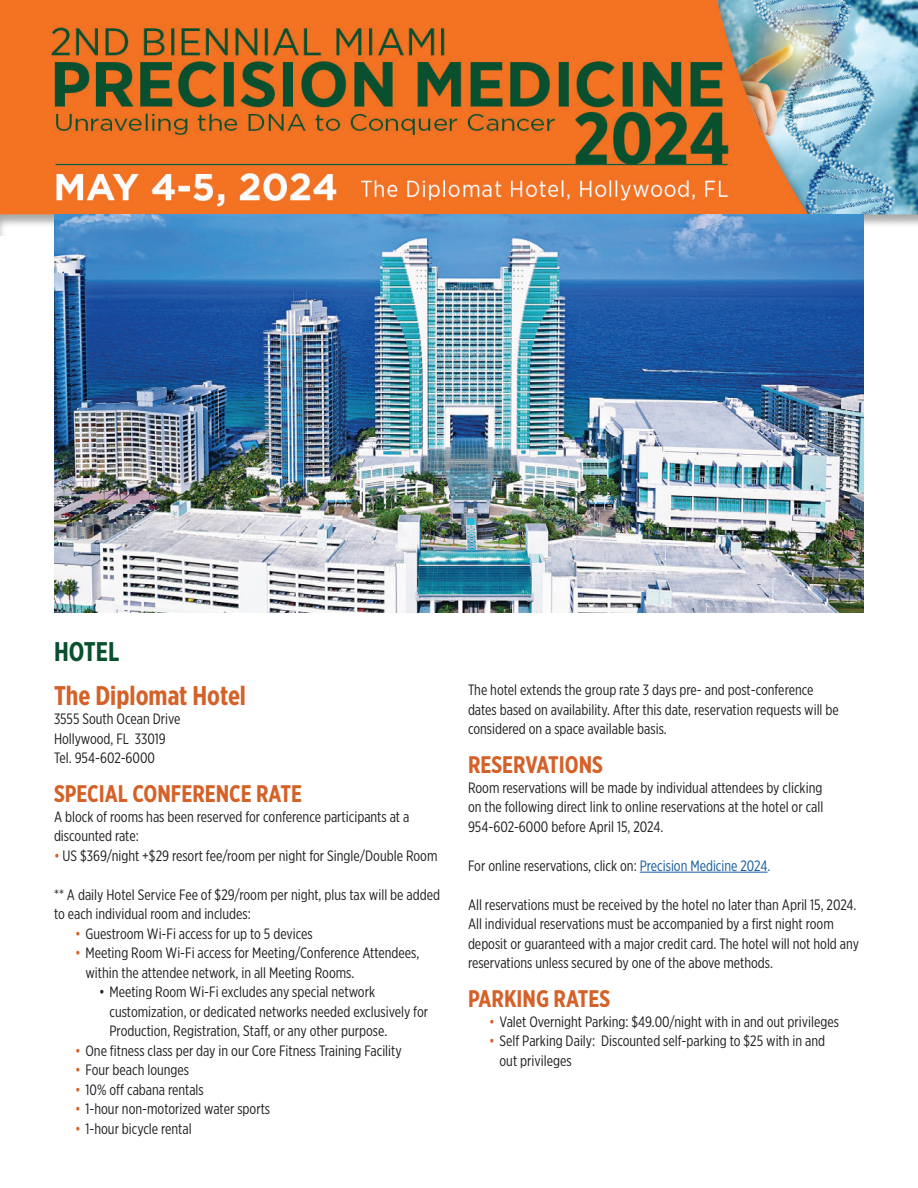
<style>
.page{position:relative;width:918px;height:1188px;background:#fff}
.page>*{position:absolute;margin:0;border:0;box-sizing:border-box;transform-origin:0 0}
.t1{font:700 27px "Gotham X Narrow";color:#d46128}
.t2{font:700 27px "Gotham X Narrow";color:#09502f}
.t3{font:700 24px "Gotham X Narrow";color:#d46128}
.t4{font:15px/19.5px "Gotham X Narrow";color:#231f20}
.s1{color:#d46128}
.s2{color:#175d9e}
</style>
<div class="page">
<img style="left:0;top:0;width:918px;height:235px">
<hr style="left:640px;top:872px;width:127px;height:1px;background:#175d9e">
<img style="left:54px;top:214px;width:810px;height:399px">
<h1 class="t2" style="left:54px;top:634px;width:67px">HOTEL</h1>
<h1 class="t1" style="left:54px;top:679px;width:194px">The Diplomat Hotel</h1>
<p class="t4" style="left:54px;top:709px;width:128px">3555 South Ocean Drive<br>Hollywood, FL 33019<br>Tel. 954-602-6000</p>
<h2 class="t3" style="left:54px;top:779px;width:250px">SPECIAL CONFERENCE RATE</h2>
<p class="t4" style="left:54px;top:807px;width:357px">A block of rooms has been reserved for conference participants at a discounted rate:</p>
<p class="t4" style="left:54px;top:846px;width:385px"><span class="s1">•</span> US $369/night +$29 resort fee/room per night for Single/Double Room</p>
<p class="t4" style="left:54px;top:885px;width:388px">** A daily Hotel Service Fee of $29/room per night, plus tax will be added to each individual room and includes:</p>
<p class="t4" style="left:75px;top:924px;width:239px"><span class="s1">•</span> Guestroom Wi-Fi access for up to 5 devices</p>
<p class="t4" style="left:86px;top:943px;width:335px;text-indent:-10px"><span class="s1">•</span> Meeting Room Wi-Fi access for Meeting/Conference Attendees, within the attendee network, in all Meeting Rooms.</p>
<p class="t4" style="left:110px;top:982px;width:320px;text-indent:-10px">• Meeting Room Wi-Fi excludes any special network customization, or dedicated networks needed exclusively for<br>Production, Registration, Staff, or any other purpose.</p>
<p class="t4" style="left:75px;top:1041px;width:328px"><span class="s1">•</span> One fitness class per day in our Core Fitness Training Facility</p>
<p class="t4" style="left:75px;top:1060px;width:116px"><span class="s1">•</span> Four beach lounges</p>
<p class="t4" style="left:75px;top:1080px;width:130px"><span class="s1">•</span> 10% off cabana rentals</p>
<p class="t4" style="left:75px;top:1099px;width:197px"><span class="s1">•</span> 1-hour non-motorized water sports</p>
<p class="t4" style="left:75px;top:1119px;width:118px"><span class="s1">•</span> 1-hour bicycle rental</p>
<p class="t4" style="left:468px;top:680px;width:372px">The hotel extends the group rate 3 days pre- and post-conference dates based on availability. After this date, reservation requests will be considered on a space available basis.</p>
<h2 class="t3" style="left:468px;top:750px;width:137px">RESERVATIONS</h2>
<p class="t4" style="left:468px;top:777px;width:357px;text-align:justify">Room reservations will be made by individual attendees by clicking on the following direct link to online reservations at the hotel or call 954-602-6000 before April 15, 2024.</p>
<p class="t4" style="left:468px;top:855px;width:304px">For online reservations, click on: <span class="s2">Precision Medicine 2024.</span></p>
<p class="t4" style="left:468px;top:894px;width:393px">All reservations must be received by the hotel no later than April 15, 2024.<br>All individual reservations must be accompanied by a first night room deposit or guaranteed with a major credit card. The hotel will not hold any reservations unless secured by one of the above methods.</p>
<h2 class="t3" style="left:468px;top:984px;width:144px">PARKING RATES</h2>
<p class="t4" style="left:489px;top:1011px;width:351px"><span class="s1">•</span> Valet Overnight Parking: $49.00/night with in and out privileges</p>
<p class="t4" style="left:500px;top:1031px;width:327px;text-indent:-10px"><span class="s1">•</span> Self Parking Daily: Discounted self-parking to $25 with in and out privileges</p>
</div>
